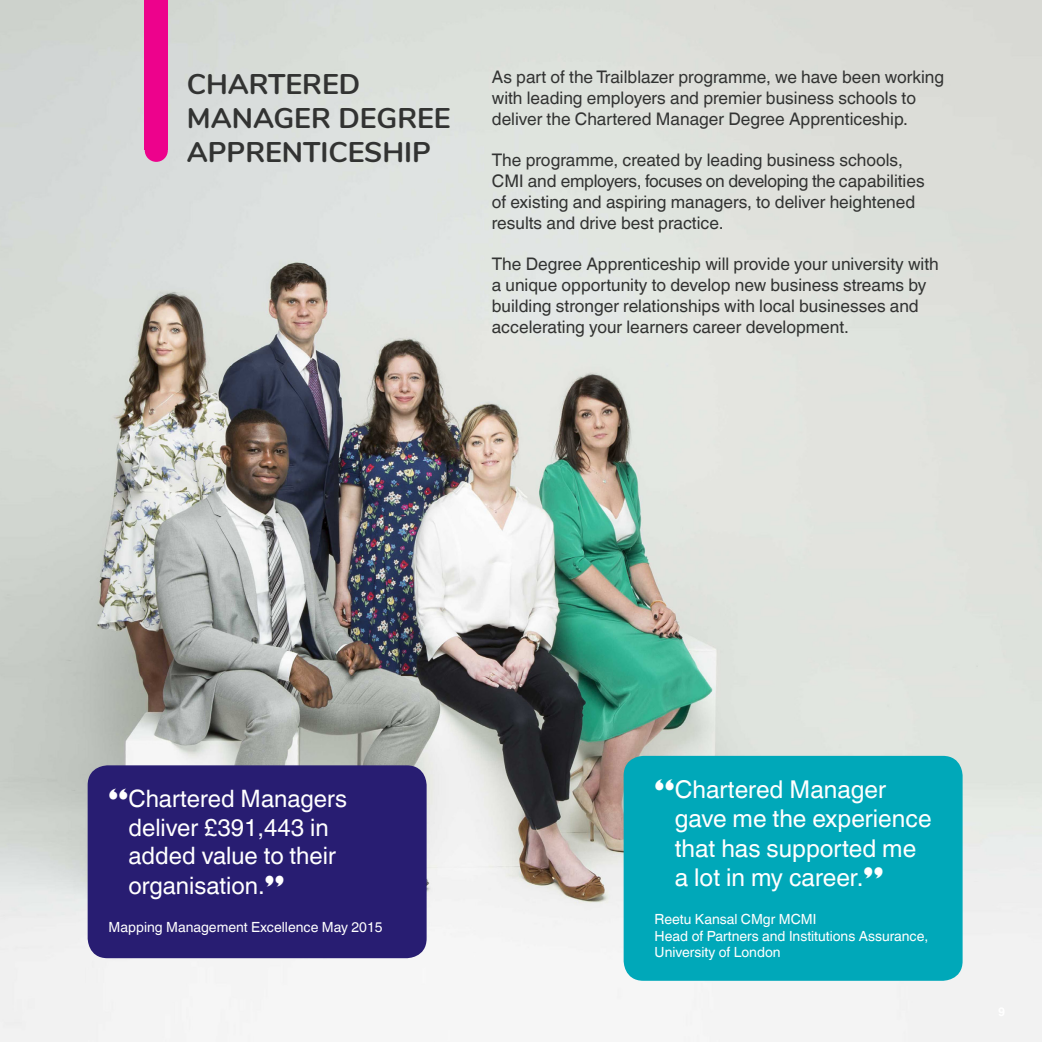
<style>
.page{position:relative;width:1042px;height:1042px;background:#fff}
.page>*{position:absolute;margin:0;border:0;box-sizing:border-box;transform-origin:0 0}
.Heading_1{font:700 28.35px/34.1px "Nunito";color:#323332}
.Quote_Magenta{font:24.5px/29.4px "Helvetica World";color:#fff}
.Quote_Magenta-2{font:23.97px/29.1px "Helvetica World";color:#fff}
.Body_Text_10_12{font:17.32px/20.8px "Helvetica World";color:#323332}
.Heading_1-2{font:17.32px/20.8px "Helvetica World";color:#323332}
.Name_Bold_8pt{font:14px/16.8px "Helvetica World";color:#fff}
.s1{font-family:"Gill Sans";font-weight:800}
</style>
<div class="page">
<img style="left:0;top:0;width:1042px;height:1042px">
<div style="left:88px;top:765px;width:339px;height:193px;background:#281d72;border-radius:20px"></div>
<div style="left:623px;top:756px;width:339px;height:225px;background:#00a8b9;border-radius:20px"></div>
<div style="left:145px;top:0;width:23px;height:149px;background:#ed028c"></div>
<div style="left:145px;top:139px;width:23px;height:23px;background:#ed028c;border-radius:50%"></div>
<p class="Heading_1" style="left:187px;top:65px;width:265px">CHARTERED<br>MANAGER DEGREE<br>APPRENTICESHIP</p>
<p class="Body_Text_10_12" style="left:492px;top:67px;width:454px">As part of the Trailblazer programme, we have been working with leading employers and premier business schools to deliver the Chartered Manager Degree Apprenticeship.</p>
<p class="Body_Text_10_12" style="left:492px;top:150px;width:434px">The programme, created by leading business schools, CMI and employers, focuses on developing the capabilities of existing and aspiring managers, to deliver heightened results and drive best practice.</p>
<p class="Heading_1-2" style="left:492px;top:254px;width:448px">The Degree Apprenticeship will provide your university with a unique opportunity to develop new business streams by building stronger relationships with local businesses and accelerating your learners career development.</p>
<p class="Quote_Magenta-2" style="left:128px;top:784px;width:220px;text-indent:-20px"><span class="s1">“</span>Chartered Managers deliver £391,443 in added value to their organisation.<span class="s1">”</span></p>
<p class="Name_Bold_8pt" style="left:109px;top:918px;width:275px">Mapping Management Excellence May 2015</p>
<p class="Quote_Magenta" style="left:675px;top:774px;width:258px;text-indent:-20px"><span class="s1">“</span>Chartered Manager gave me the experience that has supported me a lot in my career.<span class="s1">”</span></p>
<p class="Name_Bold_8pt" style="left:654px;top:910px;width:275px">Reetu Kansal CMgr MCMI<br>Head of Partners and Institutions Assurance,<br>University of London</p>
</div>
